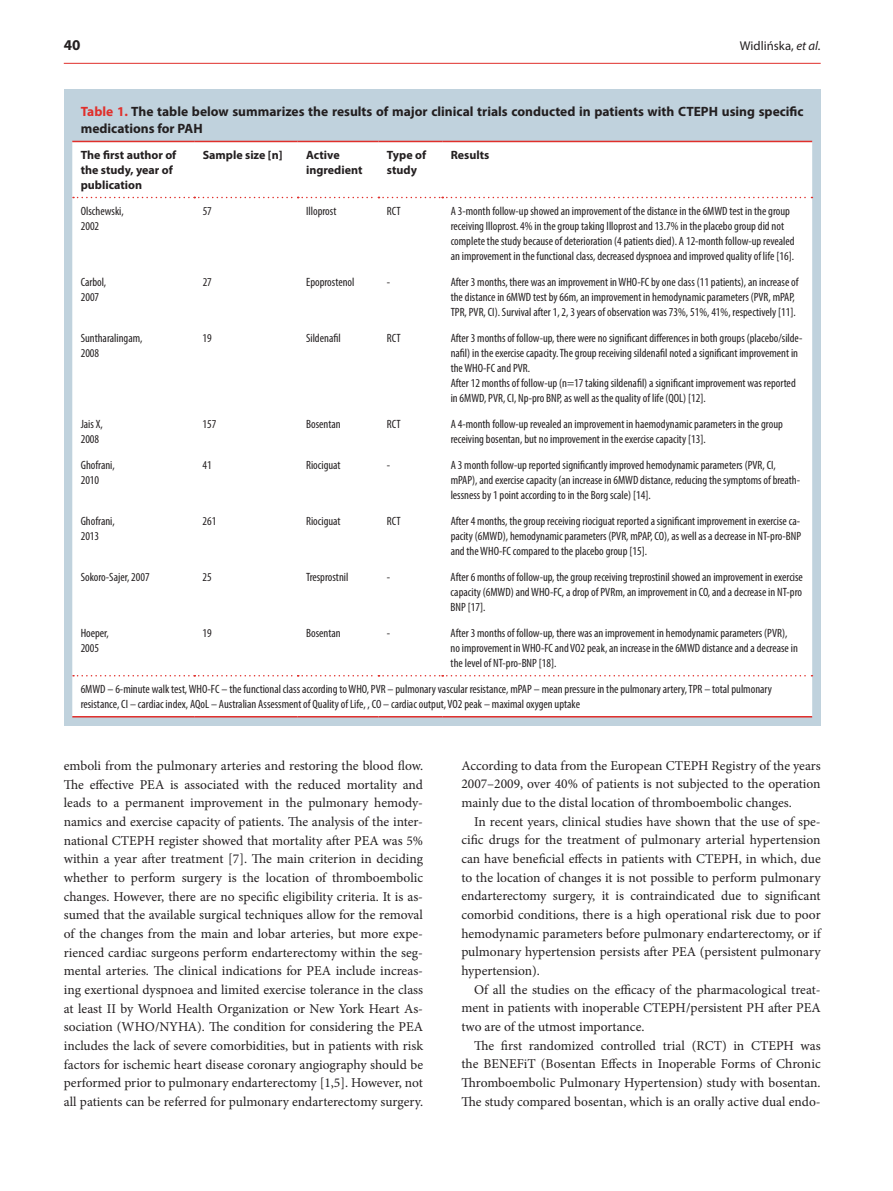
<style>
.page{position:relative;width:893px;height:1191px;background:#fff}
.page>*{position:absolute;margin:0;border:0;box-sizing:border-box;transform-origin:0 0}
.t1{font:700 15px "Myriad Pro";color:#231f20}
.t2{font:13.5px/18.6px "Minion Pro";color:#231f20;text-align:justify}
.t3{font:700 13.5px/16.5px "Myriad Pro";color:#231f20}
.t4{font:12.75px "Myriad Pro";color:#231f20}
.t5{font:condensed 12px/15px "Myriad Pro";color:#231f20}
.t6{font:700 12px/15px "Myriad Pro";color:#231f20}
.s1{font-style:italic}
.s2{color:#e02f2b}
</style>
<div class="page">
<hr style="left:64px;top:63px;width:757px;height:1px;background:#e02f2b">
<div style="left:64px;top:89px;width:757px;height:637px;background:#c0d2dd"></div>
<div style="left:72px;top:142px;width:740px;height:574px;background:#fff"></div>
<svg style="left:73px;top:675px;width:739px;height:1px"></svg>
<hr style="left:72px;top:716px;width:122px;height:1px;background:#e02f2b">
<hr style="left:194px;top:716px;width:104px;height:1px;background:#e02f2b">
<hr style="left:298px;top:716px;width:80px;height:1px;background:#e02f2b">
<hr style="left:378px;top:716px;width:64px;height:1px;background:#e02f2b">
<hr style="left:442px;top:716px;width:370px;height:1px;background:#e02f2b">
<svg style="left:73px;top:197px;width:739px;height:1px"></svg>
<hr style="left:72px;top:141px;width:122px;height:1px;background:#e02f2b">
<hr style="left:194px;top:141px;width:104px;height:1px;background:#e02f2b">
<hr style="left:298px;top:141px;width:80px;height:1px;background:#e02f2b">
<hr style="left:378px;top:141px;width:64px;height:1px;background:#e02f2b">
<hr style="left:442px;top:141px;width:370px;height:1px;background:#e02f2b">
<p class="t1" style="left:64px;top:35px;width:18px">40</p>
<p class="t4" style="left:740px;top:38px;width:82px">Widlińska, <span class="s1">et al.</span></p>
<p class="t3" style="left:81px;top:103px;width:724px"><span class="s2">Table 1.</span> The table below summarizes the results of major clinical trials conducted in patients with CTEPH using specific medications for PAH</p>
<p class="t6" style="left:81px;top:147px;width:97px">The first author of the study, year of publication</p>
<p class="t6" style="left:203px;top:147px;width:81px">Sample size [n]</p>
<p class="t6" style="left:306px;top:147px;width:58px">Active ingredient</p>
<p class="t6" style="left:387px;top:147px;width:41px">Type of study</p>
<p class="t6" style="left:451px;top:147px;width:40px">Results</p>
<p class="t5" style="left:81px;top:203px;width:44px">Olschewski,<br>2002</p>
<p class="t5" style="left:203px;top:203px;width:11px">57</p>
<p class="t5" style="left:306px;top:203px;width:32px">Illoprost</p>
<p class="t5" style="left:387px;top:203px;width:15px">RCT</p>
<p class="t5" style="left:451px;top:203px;width:345px">A 3‑month follow‑up showed an improvement of the distance in the 6MWD test in the group receiving Illoprost. 4% in the group taking Illoprost and 13.7% in the placebo group did not complete the study because of deterioration (4 patients died). A 12‑month follow‑up revealed an improvement in the functional class, decreased dyspnoea and improved quality of life [16].</p>
<p class="t5" style="left:81px;top:274px;width:27px">Carbol,<br>2007</p>
<p class="t5" style="left:203px;top:274px;width:11px">27</p>
<p class="t5" style="left:306px;top:274px;width:50px">Epoprostenol</p>
<p class="t5" style="left:387px;top:274px;width:4px">-</p>
<p class="t5" style="left:451px;top:274px;width:349px">After 3 months, there was an improvement in WHO‑FC by one class (11 patients), an increase of the distance in 6MWD test by 66m, an improvement in hemodynamic parameters (PVR, mPAP,<br>TPR, PVR, CI). Survival after 1, 2, 3 years of observation was 73%, 51%, 41%, respectively [11].</p>
<p class="t5" style="left:81px;top:330px;width:63px">Suntharalingam,<br>2008</p>
<p class="t5" style="left:203px;top:330px;width:11px">19</p>
<p class="t5" style="left:306px;top:330px;width:36px">Sildenafil</p>
<p class="t5" style="left:387px;top:330px;width:15px">RCT</p>
<p class="t5" style="left:451px;top:330px;width:353px">After 3 months of follow‑up, there were no significant differences in both groups (placebo/silde‑ nafil) in the exercise capacity. The group receiving sildenafil noted a significant improvement in the WHO‑FC and PVR.<br>After 12 months of follow‑up (n=17 taking sildenafil) a significant improvement was reported in 6MWD, PVR, CI, Np‑pro BNP, as well as the quality of life (QOL) [12].</p>
<p class="t5" style="left:81px;top:416px;width:24px">Jais X,<br>2008</p>
<p class="t5" style="left:203px;top:416px;width:15px">157</p>
<p class="t5" style="left:306px;top:416px;width:36px">Bosentan</p>
<p class="t5" style="left:387px;top:416px;width:15px">RCT</p>
<p class="t5" style="left:451px;top:416px;width:334px">A 4‑month follow‑up revealed an improvement in haemodynamic parameters in the group receiving bosentan, but no improvement in the exercise capacity [13].</p>
<p class="t5" style="left:81px;top:457px;width:36px">Ghofrani,<br>2010</p>
<p class="t5" style="left:203px;top:457px;width:11px">41</p>
<p class="t5" style="left:306px;top:457px;width:36px">Riociguat</p>
<p class="t5" style="left:387px;top:457px;width:4px">-</p>
<p class="t5" style="left:451px;top:457px;width:351px">A 3 month follow‑up reported significantly improved hemodynamic parameters (PVR, CI, mPAP), and exercise capacity (an increase in 6MWD distance, reducing the symptoms of breath‑ lessness by 1 point according to in the Borg scale) [14].</p>
<p class="t5" style="left:81px;top:513px;width:36px">Ghofrani,<br>2013</p>
<p class="t5" style="left:203px;top:513px;width:15px">261</p>
<p class="t5" style="left:306px;top:513px;width:36px">Riociguat</p>
<p class="t5" style="left:387px;top:513px;width:15px">RCT</p>
<p class="t5" style="left:451px;top:513px;width:352px;text-align:justify">After 4 months, the group receiving riociguat reported a significant improvement in exercise ca‑ pacity (6MWD), hemodynamic parameters (PVR, mPAP, CO), as well as a decrease in NT‑pro‑BNP and the WHO‑FC compared to the placebo group [15].</p>
<p class="t5" style="left:81px;top:569px;width:71px">Sokoro‑Sajer, 2007</p>
<p class="t5" style="left:203px;top:569px;width:11px">25</p>
<p class="t5" style="left:306px;top:569px;width:44px">Tresprostnil</p>
<p class="t5" style="left:387px;top:569px;width:4px">-</p>
<p class="t5" style="left:451px;top:569px;width:354px;text-align:justify">After 6 months of follow‑up, the group receiving treprostinil showed an improvement in exercise capacity (6MWD) and WHO‑FC, a drop of PVRm, an improvement in CO, and a decrease in NT‑pro BNP [17].</p>
<p class="t5" style="left:81px;top:625px;width:30px">Hoeper,<br>2005</p>
<p class="t5" style="left:203px;top:625px;width:11px">19</p>
<p class="t5" style="left:306px;top:625px;width:36px">Bosentan</p>
<p class="t5" style="left:387px;top:625px;width:4px">-</p>
<p class="t5" style="left:451px;top:625px;width:349px">After 3 months of follow‑up, there was an improvement in hemodynamic parameters (PVR), no improvement in WHO‑FC and VO2 peak, an increase in the 6MWD distance and a decrease in the level of NT‑pro‑BNP [18].</p>
<p class="t5" style="left:81px;top:681px;width:693px">6MWD – 6‑minute walk test, WHO‑FC – the functional class according to WHO, PVR – pulmonary vascular resistance, mPAP – mean pressure in the pulmonary artery, TPR – total pulmonary resistance, CI – cardiac index, AQoL – Australian Assessment of Quality of Life, , CO – cardiac output, VO2 peak – maximal oxygen uptake</p>
<p class="t2" style="left:64px;top:756px;width:361px">emboli from the pulmonary arteries and restoring the blood flow.<br>The effective PEA is associated with the reduced mortality and leads to a permanent improvement in the pulmonary hemody‑ namics and exercise capacity of patients. The analysis of the inter‑ national CTEPH register showed that mortality after PEA was 5% within a year after treatment [7]. The main criterion in deciding whether to perform surgery is the location of thromboembolic changes. However, there are no specific eligibility criteria. It is as‑ sumed that the available surgical techniques allow for the removal of the changes from the main and lobar arteries, but more expe‑ rienced cardiac surgeons perform endarterectomy within the seg‑ mental arteries. The clinical indications for PEA include increas‑ ing exertional dyspnoea and limited exercise tolerance in the class at least II by World Health Organization or New York Heart As‑ sociation (WHO/NYHA). The condition for considering the PEA includes the lack of severe comorbidities, but in patients with risk factors for ischemic heart disease coronary angiography should be performed prior to pulmonary endarterectomy [1,5]. However, not all patients can be referred for pulmonary endarterectomy surgery.</p>
<p class="t2" style="left:461px;top:756px;width:361px">According to data from the European CTEPH Registry of the years 2007–2009, over 40% of patients is not subjected to the operation mainly due to the distal location of thromboembolic changes.</p>
<p class="t2" style="left:461px;top:812px;width:361px;text-indent:13px">In recent years, clinical studies have shown that the use of spe‑ cific drugs for the treatment of pulmonary arterial hypertension can have beneficial effects in patients with CTEPH, in which, due to the location of changes it is not possible to perform pulmonary endarterectomy surgery, it is contraindicated due to significant comorbid conditions, there is a high operational risk due to poor hemodynamic parameters before pulmonary endarterectomy, or if pulmonary hypertension persists after PEA (persistent pulmonary hypertension).</p>
<p class="t2" style="left:461px;top:980px;width:361px;text-indent:13px">Of all the studies on the efficacy of the pharmacological treat‑ ment in patients with inoperable CTEPH/persistent PH after PEA two are of the utmost importance.</p>
<p class="t2" style="left:461px;top:1036px;width:361px;text-indent:13px">The first randomized controlled trial (RCT) in CTEPH was the BENEFiT (Bosentan Effects in Inoperable Forms of Chronic Thromboembolic Pulmonary Hypertension) study with bosentan.<br>The study compared bosentan, which is an orally active dual endo‑</p>
</div>
